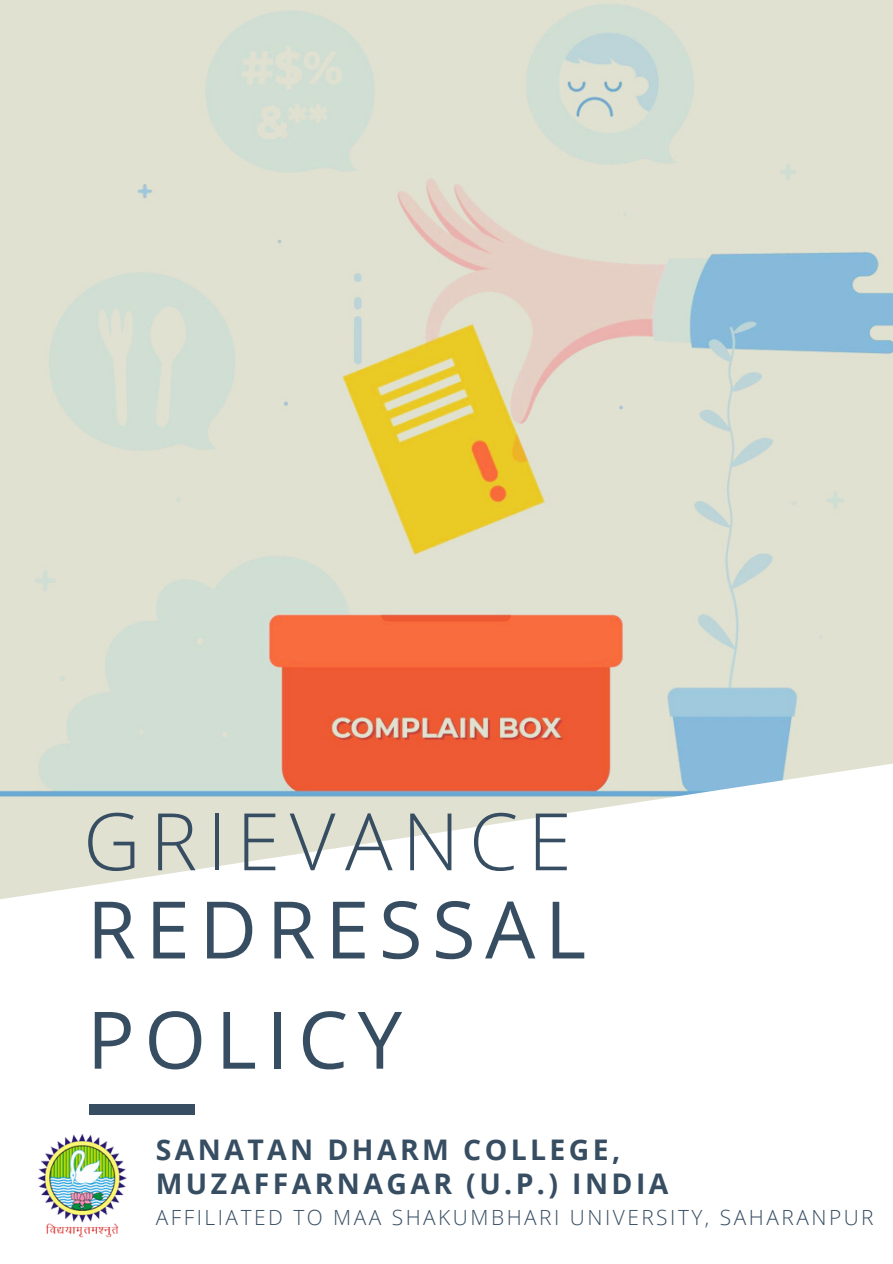
<style>
.page{position:relative;width:893px;height:1264px;background:#fff}
.page>*{position:absolute;margin:0;border:0;box-sizing:border-box;transform-origin:0 0}
.t1{font:79.35px "Open Sans";letter-spacing:.12em;color:#364d62}
.t2{font:300 79.35px "Open Sans";letter-spacing:.12em;color:#364d62}
.t3{font:700 28.35px/33.8px "Open Sans";letter-spacing:.12em;color:#364d62}
.t4{font:300 20.85px "Open Sans";letter-spacing:.12em;color:#364d62}
</style>
<div class="page">
<img style="left:0;top:0;width:892px;height:900px">
<div style="left:89px;top:1104px;width:106px;height:10px;background:#364d62"></div>
<img style="left:38px;top:1134px;width:89px;height:103px">
<p class="t2" style="left:83px;top:785px;width:490px">GRIEVANCE</p>
<p class="t1" style="left:87px;top:873px;width:500px">REDRESSAL</p>
<p class="t1" style="left:87px;top:983px;width:316px">POLICY</p>
<p class="t3" style="left:156px;top:1132px;width:514px">SANATAN DHARM COLLEGE,<br>MUZAFFARNAGAR (U.P.) INDIA</p>
<p class="t4" style="left:156px;top:1202px;width:719px">AFFILIATED TO MAA SHAKUMBHARI UNIVERSITY, SAHARANPUR</p>
</div>
